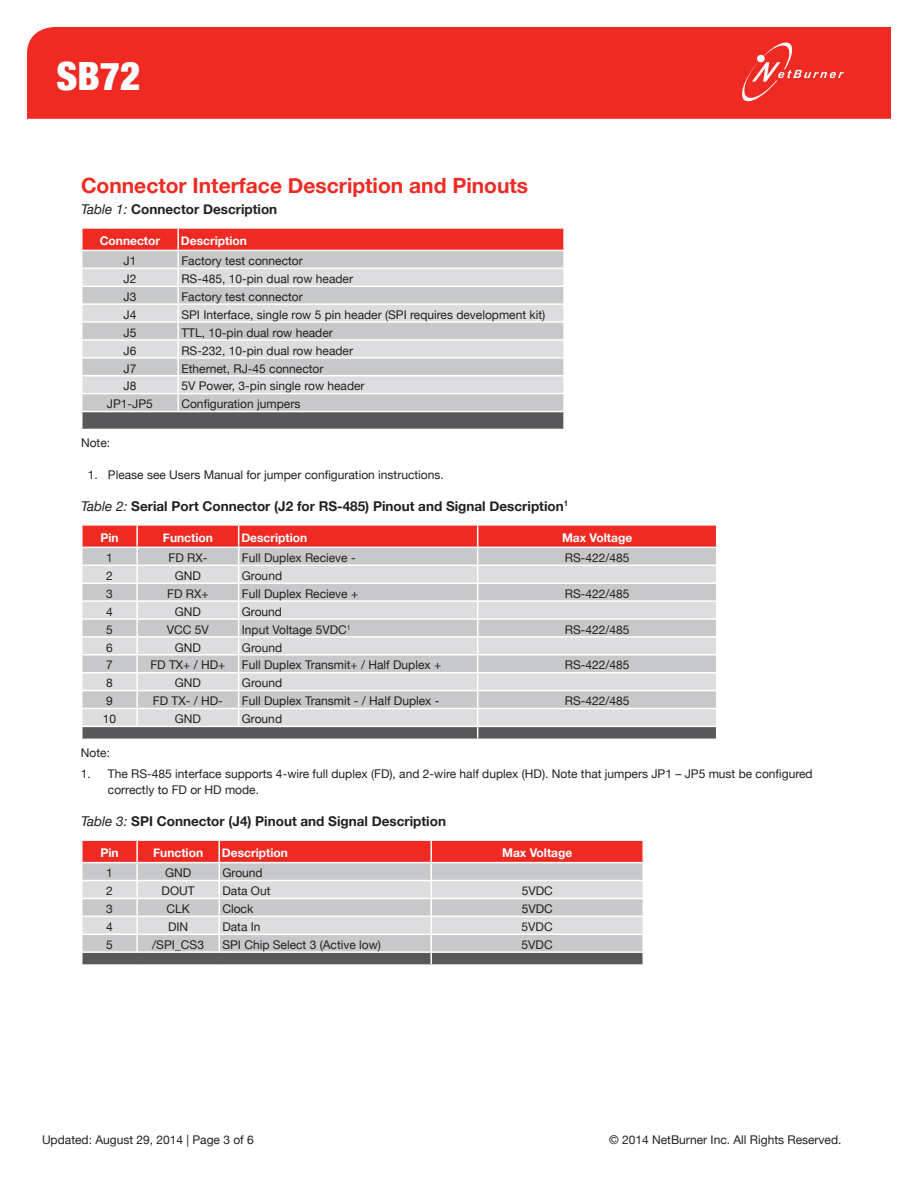
<style>
.page{position:relative;width:918px;height:1188px;background:#fff}
.page>*{position:absolute;margin:0;border:0;box-sizing:border-box;transform-origin:0 0}
.t1{font:900 condensed 39px "Helvetica Neue";color:#fff}
.t2{font:700 21px "Helvetica Neue";color:#ee2a23}
.t3{font:700 13.5px "Helvetica Neue";color:#231f20}
.t4{font:12px/16.2px "Helvetica Neue";color:#231f20}
.t5{font:700 12px "Helvetica Neue";color:#fff}
.s1{font-weight:400;font-style:italic}
</style>
<div class="page">
<div style="left:27px;top:27px;width:864px;height:92px;background:#ee2a23"></div>
<svg style="left:739px;top:39px;width:105px;height:66px;background:#ef3c36"></svg>
<svg style="left:81px;top:228px;width:483px;height:201px;background:#cdbabb"></svg>
<svg style="left:81px;top:525px;width:636px;height:214px;background:#d1bfc0"></svg>
<svg style="left:82px;top:840px;width:561px;height:124px;background:#ceafaf"></svg>
<h1 class="t1" style="left:56px;top:52px;width:85px">SB72</h1>
<h2 class="t2" style="left:81px;top:173px;width:449px">Connector Interface Description and Pinouts</h2>
<p class="t3" style="left:81px;top:201px;width:198px"><span class="s1">Table 1:</span> Connector Description</p>
<p class="t5" style="left:100px;top:233px;width:62px">Connector</p>
<p class="t5" style="left:181px;top:233px;width:67px">Description</p>
<p class="t4" style="left:124px;top:253px;width:14px">J1</p>
<p class="t4" style="left:181px;top:253px;width:123px">Factory test connector</p>
<p class="t4" style="left:124px;top:270px;width:14px">J2</p>
<p class="t4" style="left:181px;top:270px;width:173px">RS-485, 10-pin dual row header</p>
<p class="t4" style="left:124px;top:288px;width:14px">J3</p>
<p class="t4" style="left:181px;top:288px;width:123px">Factory test connector</p>
<p class="t4" style="left:124px;top:306px;width:14px">J4</p>
<p class="t4" style="left:181px;top:306px;width:365px">SPI Interface, single row 5 pin header (SPI requires development kit)</p>
<p class="t4" style="left:124px;top:324px;width:14px">J5</p>
<p class="t4" style="left:181px;top:324px;width:153px">TTL, 10-pin dual row header</p>
<p class="t4" style="left:124px;top:342px;width:14px">J6</p>
<p class="t4" style="left:181px;top:342px;width:173px">RS-232, 10-pin dual row header</p>
<p class="t4" style="left:124px;top:360px;width:14px">J7</p>
<p class="t4" style="left:181px;top:360px;width:144px">Ethernet, RJ-45 connector</p>
<p class="t4" style="left:124px;top:378px;width:14px">J8</p>
<p class="t4" style="left:181px;top:378px;width:185px">5V Power, 3-pin single row header</p>
<p class="t4" style="left:107px;top:396px;width:48px">JP1-JP5</p>
<p class="t4" style="left:181px;top:396px;width:120px">Configuration jumpers</p>
<p class="t4" style="left:81px;top:435px;width:31px">Note:</p>
<p class="t4" style="left:88px;top:466px;width:358px">1. Please see Users Manual for jumper configuration instructions.</p>
<p class="t3" style="left:81px;top:497px;width:489px"><span class="s1">Table 2:</span> Serial Port Connector (J2 for RS-485) Pinout and Signal Description<sup>1</sup></p>
<p class="t5" style="left:100px;top:530px;width:20px">Pin</p>
<p class="t5" style="left:163px;top:530px;width:52px">Function</p>
<p class="t5" style="left:241px;top:530px;width:67px">Description</p>
<p class="t5" style="left:562px;top:530px;width:72px">Max Voltage</p>
<p class="t4" style="left:106px;top:550px;width:8px">1</p>
<p class="t4" style="left:168px;top:550px;width:40px">FD RX-</p>
<p class="t4" style="left:242px;top:550px;width:115px">Full Duplex Recieve -</p>
<p class="t4" style="left:565px;top:550px;width:66px">RS-422/485</p>
<p class="t4" style="left:106px;top:567px;width:8px">2</p>
<p class="t4" style="left:175px;top:567px;width:28px">GND</p>
<p class="t4" style="left:242px;top:567px;width:42px">Ground</p>
<p class="t4" style="left:106px;top:585px;width:8px">3</p>
<p class="t4" style="left:167px;top:585px;width:43px">FD RX+</p>
<p class="t4" style="left:242px;top:585px;width:118px">Full Duplex Recieve +</p>
<p class="t4" style="left:565px;top:585px;width:66px">RS-422/485</p>
<p class="t4" style="left:106px;top:603px;width:8px">4</p>
<p class="t4" style="left:175px;top:603px;width:28px">GND</p>
<p class="t4" style="left:242px;top:603px;width:42px">Ground</p>
<p class="t4" style="left:106px;top:621px;width:8px">5</p>
<p class="t4" style="left:167px;top:621px;width:43px">VCC 5V</p>
<p class="t4" style="left:242px;top:621px;width:110px">Input Voltage 5VDC<sup>1</sup></p>
<p class="t4" style="left:565px;top:621px;width:66px">RS-422/485</p>
<p class="t4" style="left:106px;top:639px;width:8px">6</p>
<p class="t4" style="left:175px;top:639px;width:28px">GND</p>
<p class="t4" style="left:242px;top:639px;width:42px">Ground</p>
<p class="t4" style="left:106px;top:657px;width:8px">7</p>
<p class="t4" style="left:150px;top:657px;width:77px">FD TX+ / HD+</p>
<p class="t4" style="left:242px;top:657px;width:201px">Full Duplex Transmit+ / Half Duplex +</p>
<p class="t4" style="left:565px;top:657px;width:66px">RS-422/485</p>
<p class="t4" style="left:106px;top:675px;width:8px">8</p>
<p class="t4" style="left:175px;top:675px;width:28px">GND</p>
<p class="t4" style="left:242px;top:675px;width:42px">Ground</p>
<p class="t4" style="left:106px;top:693px;width:8px">9</p>
<p class="t4" style="left:153px;top:693px;width:72px">FD TX- / HD-</p>
<p class="t4" style="left:242px;top:693px;width:199px">Full Duplex Transmit - / Half Duplex -</p>
<p class="t4" style="left:565px;top:693px;width:66px">RS-422/485</p>
<p class="t4" style="left:103px;top:711px;width:15px">10</p>
<p class="t4" style="left:175px;top:711px;width:28px">GND</p>
<p class="t4" style="left:242px;top:711px;width:42px">Ground</p>
<p class="t4" style="left:81px;top:745px;width:31px">Note:</p>
<p class="t4" style="left:108px;top:765px;width:706px;text-indent:-27px">1. The RS-485 interface supports 4-wire full duplex (FD), and 2-wire half duplex (HD). Note that jumpers JP1 – JP5 must be configured correctly to FD or HD mode.</p>
<p class="t3" style="left:81px;top:813px;width:367px"><span class="s1">Table 3:</span> SPI Connector (J4) Pinout and Signal Description</p>
<p class="t5" style="left:100px;top:846px;width:20px">Pin</p>
<p class="t5" style="left:153px;top:846px;width:52px">Function</p>
<p class="t5" style="left:222px;top:846px;width:67px">Description</p>
<p class="t5" style="left:502px;top:846px;width:72px">Max Voltage</p>
<p class="t4" style="left:106px;top:865px;width:8px">1</p>
<p class="t4" style="left:165px;top:865px;width:28px">GND</p>
<p class="t4" style="left:222px;top:865px;width:42px">Ground</p>
<p class="t4" style="left:106px;top:883px;width:8px">2</p>
<p class="t4" style="left:162px;top:883px;width:35px">DOUT</p>
<p class="t4" style="left:222px;top:883px;width:50px">Data Out</p>
<p class="t4" style="left:522px;top:883px;width:33px">5VDC</p>
<p class="t4" style="left:106px;top:901px;width:8px">3</p>
<p class="t4" style="left:167px;top:901px;width:25px">CLK</p>
<p class="t4" style="left:222px;top:901px;width:32px">Clock</p>
<p class="t4" style="left:522px;top:901px;width:33px">5VDC</p>
<p class="t4" style="left:106px;top:918px;width:8px">4</p>
<p class="t4" style="left:168px;top:918px;width:22px">DIN</p>
<p class="t4" style="left:222px;top:918px;width:40px">Data In</p>
<p class="t4" style="left:522px;top:918px;width:33px">5VDC</p>
<p class="t4" style="left:106px;top:936px;width:8px">5</p>
<p class="t4" style="left:152px;top:936px;width:53px">/SPI_CS3</p>
<p class="t4" style="left:222px;top:936px;width:160px">SPI Chip Select 3 (Active low)</p>
<p class="t4" style="left:522px;top:936px;width:33px">5VDC</p>
<p class="t4" style="left:42px;top:1131px;width:213px">Updated: August 29, 2014 | Page 3 of 6</p>
<p class="t4" style="left:609px;top:1131px;width:234px">© 2014 NetBurner Inc. All Rights Reserved.</p>
</div>
